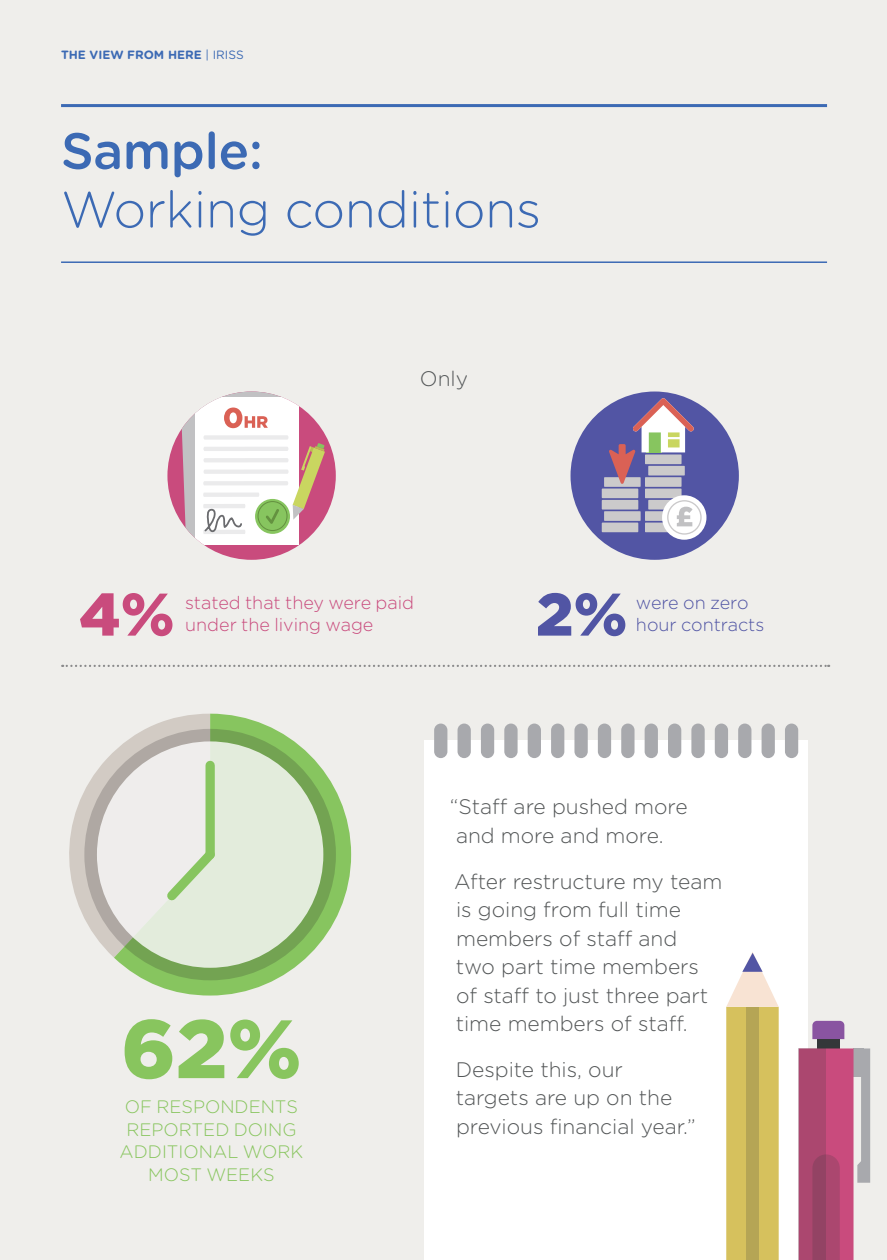
<style>
.page{position:relative;width:887px;height:1260px;background:#fff}
.page>*{position:absolute;margin:0;border:0;box-sizing:border-box;transform-origin:0 0}
.t1{font:900 82.5px "Gotham HTF";color:#88c55e}
.t2{font:900 60px "Gotham HTF";color:#c94b7d}
.t3{font:900 60px "Gotham HTF";color:#5155a4}
.t4{font:300 51px "Gotham Rounded";letter-spacing:-.01em;color:#3c6ab4}
.t5{font:500 51px "Gotham Rounded";letter-spacing:-.01em;color:#3c6ab4}
.t6{font:300 21px/28.5px "Gotham Rounded";color:#545758}
.t7{font:300 18px/22.5px "Gotham Rounded";color:#88c55e;text-align:center}
.t8{font:300 18px/22.5px "Gotham Rounded";color:#c94b7d}
.t9{font:300 18px/22.5px "Gotham Rounded";color:#5155a4}
.t10{font:700 12px "Gotham Rounded";color:#3c6ab4}
.s1{font-weight:400}
</style>
<div class="page">
<div style="left:0;top:0;width:886px;height:1259px;background:#efeeeb"></div>
<hr style="left:61px;top:104px;width:765px;height:3px;background:#3c6ab4">
<div style="left:424px;top:740px;width:383px;height:519px;background:#fff"></div>
<svg style="left:114px;top:714px;width:237px;height:281px"></svg>
<svg style="left:84px;top:728px;width:252px;height:252px;background:#76a556"></svg>
<div style="left:97px;top:741px;width:226px;height:226px;background:#e3ecdc;border-radius:50%"></div>
<svg style="left:69px;top:713px;width:154px;height:244px"></svg>
<svg style="left:812px;top:1020px;width:32px;height:19px"></svg>
<div style="left:817px;top:1039px;width:22px;height:10px;background:#343739"></div>
<svg style="left:857px;top:1048px;width:12px;height:134px"></svg>
<div style="left:853px;top:1048px;width:10px;height:28px;background:#a8a9ad"></div>
<div style="left:798px;top:1048px;width:55px;height:211px;background:#c94b7d"></div>
<div style="left:798px;top:1048px;width:27px;height:211px;background:#ab476f"></div>
<div style="left:726px;top:1006px;width:52px;height:253px;background:#d6c15d"></div>
<svg style="left:727px;top:952px;width:51px;height:54px"></svg>
<div style="left:745px;top:1006px;width:13px;height:253px;background:#b5a555"></div>
<svg style="left:812px;top:1154px;width:27px;height:105px;background:#9f4569"></svg>
<div style="left:434px;top:723px;width:13px;height:35px;background:#a8a9ad;border-radius:7px"></div>
<div style="left:457px;top:723px;width:13px;height:35px;background:#a8a9ad;border-radius:7px"></div>
<div style="left:481px;top:723px;width:13px;height:35px;background:#a8a9ad;border-radius:7px"></div>
<div style="left:504px;top:723px;width:13px;height:35px;background:#a8a9ad;border-radius:7px"></div>
<div style="left:527px;top:723px;width:14px;height:35px;background:#a8a9ad;border-radius:7px"></div>
<div style="left:551px;top:723px;width:13px;height:35px;background:#a8a9ad;border-radius:7px"></div>
<div style="left:574px;top:723px;width:13px;height:35px;background:#a8a9ad;border-radius:7px"></div>
<div style="left:597px;top:723px;width:14px;height:35px;background:#a8a9ad;border-radius:7px"></div>
<div style="left:621px;top:723px;width:13px;height:35px;background:#a8a9ad;border-radius:7px"></div>
<div style="left:644px;top:723px;width:13px;height:35px;background:#a8a9ad;border-radius:7px"></div>
<div style="left:667px;top:723px;width:14px;height:35px;background:#a8a9ad;border-radius:7px"></div>
<div style="left:691px;top:723px;width:13px;height:35px;background:#a8a9ad;border-radius:7px"></div>
<div style="left:714px;top:723px;width:13px;height:35px;background:#a8a9ad;border-radius:7px"></div>
<div style="left:738px;top:723px;width:13px;height:35px;background:#a8a9ad;border-radius:7px"></div>
<div style="left:761px;top:723px;width:13px;height:35px;background:#a8a9ad;border-radius:7px"></div>
<div style="left:784px;top:723px;width:14px;height:35px;background:#a8a9ad;border-radius:7px"></div>
<hr style="left:61px;top:261px;width:765px;height:2px;background:#3c6ab4">
<svg style="left:62px;top:664px;width:766px;height:3px"></svg>
<div style="left:570px;top:391px;width:168px;height:169px;background:#5255a4;border-radius:50%"></div>
<div style="left:644px;top:522px;width:37px;height:10px;background:#cbcacb"></div>
<div style="left:644px;top:511px;width:37px;height:10px;background:#cbcacb"></div>
<div style="left:648px;top:500px;width:36px;height:9px;background:#cbcacb"></div>
<div style="left:644px;top:488px;width:37px;height:10px;background:#cbcacb"></div>
<div style="left:644px;top:477px;width:37px;height:10px;background:#cbcacb"></div>
<div style="left:601px;top:522px;width:37px;height:10px;background:#cbcacb"></div>
<div style="left:604px;top:511px;width:36px;height:10px;background:#cbcacb"></div>
<div style="left:601px;top:500px;width:37px;height:9px;background:#cbcacb"></div>
<div style="left:601px;top:488px;width:37px;height:10px;background:#cbcacb"></div>
<div style="left:604px;top:477px;width:36px;height:10px;background:#cbcacb"></div>
<svg style="left:662px;top:495px;width:44px;height:44px"></svg>
<div style="left:667px;top:500px;width:34px;height:34px;border:1px solid #cbcacb;border-radius:50%"></div>
<svg style="left:676px;top:506px;width:16px;height:20px"></svg>
<svg style="left:608px;top:398px;width:85px;height:86px"></svg>
<div style="left:167px;top:391px;width:169px;height:169px;background:#c94b7d;border-radius:50%"></div>
<div style="left:195px;top:397px;width:103px;height:147px;background:#fff"></div>
<svg style="left:180px;top:391px;width:145px;height:149px"></svg>
<p class="t10" style="left:61px;top:46px;width:184px">THE VIEW FROM HERE <span class="s1">| IRISS</span></p>
<h3 class="t5" style="left:61px;top:114px;width:203px">Sample:</h3>
<h3 class="t4" style="left:61px;top:175px;width:481px">Working conditions</h3>
<p class="t6" style="left:420px;top:363px;width:50px">Only</p>
<h2 class="t2" style="left:79px;top:579px;width:97px">4%</h2>
<p class="t8" style="left:185px;top:590px;width:230px">stated that they were paid under the living wage</p>
<h2 class="t3" style="left:536px;top:579px;width:93px">2%</h2>
<p class="t9" style="left:635px;top:590px;width:130px">were on zero hour contracts</p>
<h1 class="t1" style="left:121px;top:1001px;width:182px">62%</h1>
<p class="t7" style="left:120px;top:1094px;width:185px">OF RESPONDENTS<br>REPORTED DOING<br>ADDITIONAL WORK<br>MOST WEEKS</p>
<p class="t6" style="left:450px;top:791px;width:239px">“Staff are pushed more and more and more.</p>
<p class="t6" style="left:454px;top:865px;width:270px">After restructure my team is going from full time members of staff and<br>two part time members of staff to just three part time members of staff.</p>
<p class="t6" style="left:455px;top:1053px;width:241px">Despite this, our targets are up on the previous financial year.”</p>
</div>
